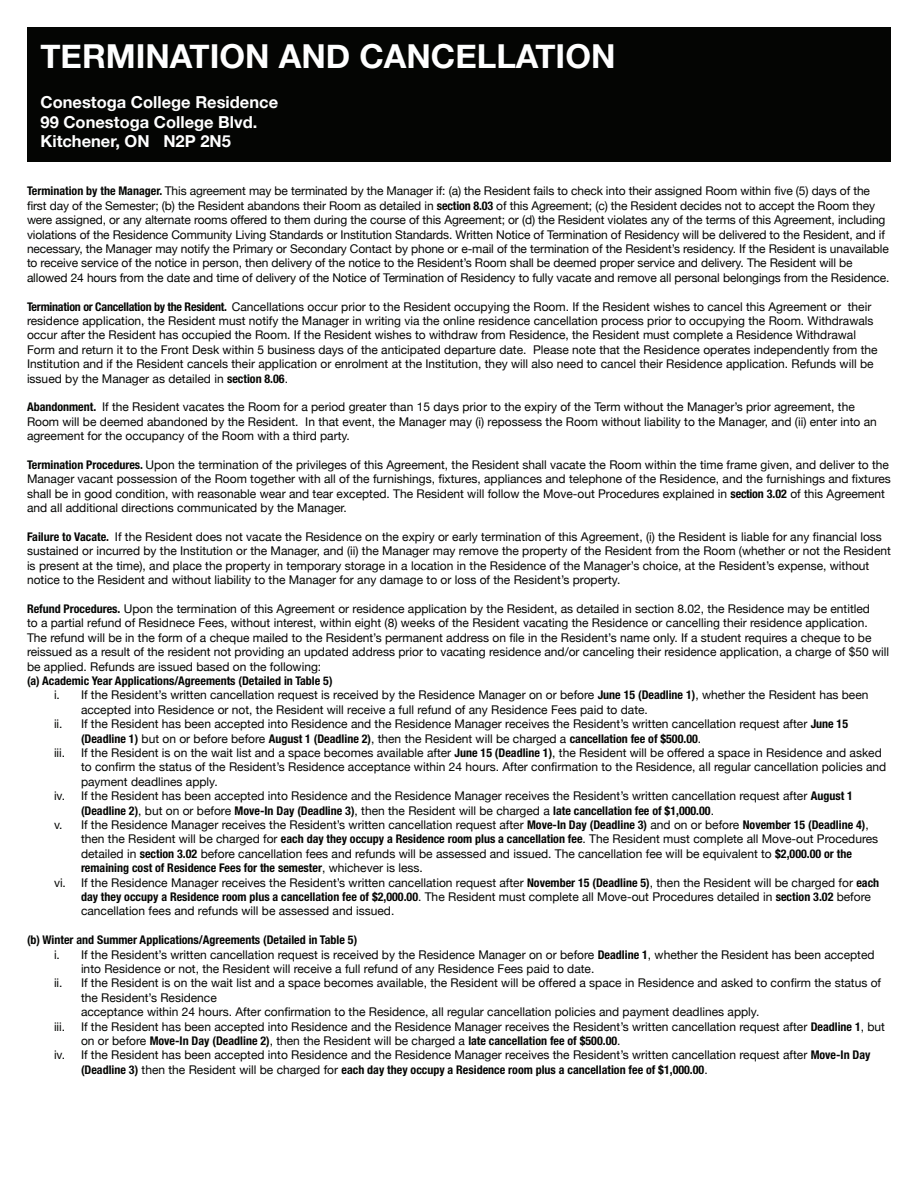
<style>
.page{position:relative;width:918px;height:1188px;background:#fff}
.page>*{position:absolute;margin:0;border:0;box-sizing:border-box;transform-origin:0 0}
.H1_-_Main_Document_H{font:700 33px "Helvetica Neue";color:#fff}
.P_-_Document_Address{font:700 16.5px "Helvetica Neue";color:#fff}
.P_-_Body_Text{font:12px/14.4px "Helvetica Neue";color:#040503}
.Termination___Cancel{font:12px/14.4px "Helvetica Neue";color:#040503}
.P_-_Body_Text-2{font:700 condensed 12px "Helvetica Neue";color:#040503}
.s1{font-weight:700;font-stretch:condensed}
</style>
<div class="page">
<div style="left:27px;top:27px;width:864px;height:135px;background:#040503"></div>
<h1 class="H1_-_Main_Document_H" style="left:40px;top:31px;width:577px">TERMINATION AND CANCELLATION</h1>
<p class="P_-_Document_Address" style="left:40px;top:89px;width:239px">Conestoga College Residence</p>
<p class="P_-_Document_Address" style="left:40px;top:109px;width:218px">99 Conestoga College Blvd.</p>
<p class="P_-_Document_Address" style="left:40px;top:129px;width:192px">Kitchener, ON N2P 2N5</p>
<p class="P_-_Body_Text" style="left:27px;top:184px;width:864px"><span class="s1">Termination by the Manager.</span> This agreement may be terminated by the Manager if: (a) the Resident fails to check into their assigned Room within five (5) days of the first day of the Semester; (b) the Resident abandons their Room as detailed in <span class="s1">section 8.03</span> of this Agreement; (c) the Resident decides not to accept the Room they were assigned, or any alternate rooms offered to them during the course of this Agreement; or (d) the Resident violates any of the terms of this Agreement, including violations of the Residence Community Living Standards or Institution Standards. Written Notice of Termination of Residency will be delivered to the Resident, and if necessary, the Manager may notify the Primary or Secondary Contact by phone or e-mail of the termination of the Resident’s residency. If the Resident is unavailable to receive service of the notice in person, then delivery of the notice to the Resident’s Room shall be deemed proper service and delivery. The Resident will be allowed 24 hours from the date and time of delivery of the Notice of Termination of Residency to fully vacate and remove all personal belongings from the Residence.</p>
<p class="P_-_Body_Text" style="left:27px;top:299px;width:852px"><span class="s1">Termination or Cancellation by the Resident.</span> Cancellations occur prior to the Resident occupying the Room. If the Resident wishes to cancel this Agreement or their residence application, the Resident must notify the Manager in writing via the online residence cancellation process prior to occupying the Room. Withdrawals occur after the Resident has occupied the Room. If the Resident wishes to withdraw from Residence, the Resident must complete a Residence Withdrawal Form and return it to the Front Desk within 5 business days of the anticipated departure date. Please note that the Residence operates independently from the Institution and if the Resident cancels their application or enrolment at the Institution, they will also need to cancel their Residence application. Refunds will be issued by the Manager as detailed in <span class="s1">section 8.06</span>.</p>
<p class="P_-_Body_Text" style="left:27px;top:400px;width:851px"><span class="s1">Abandonment.</span> If the Resident vacates the Room for a period greater than 15 days prior to the expiry of the Term without the Manager’s prior agreement, the<br>Room will be deemed abandoned by the Resident. In that event, the Manager may (i) repossess the Room without liability to the Manager, and (ii) enter into an agreement for the occupancy of the Room with a third party.</p>
<p class="P_-_Body_Text" style="left:27px;top:457px;width:865px"><span class="s1">Termination Procedures.</span> Upon the termination of the privileges of this Agreement, the Resident shall vacate the Room within the time frame given, and deliver to the Manager vacant possession of the Room together with all of the furnishings, fixtures, appliances and telephone of the Residence, and the furnishings and fixtures shall be in good condition, with reasonable wear and tear excepted. The Resident will follow the Move-out Procedures explained in <span class="s1">section 3.02</span> of this Agreement and all additional directions communicated by the Manager.</p>
<p class="P_-_Body_Text" style="left:27px;top:529px;width:866px"><span class="s1">Failure to Vacate.</span> If the Resident does not vacate the Residence on the expiry or early termination of this Agreement, (i) the Resident is liable for any financial loss sustained or incurred by the Institution or the Manager, and (ii) the Manager may remove the property of the Resident from the Room (whether or not the Resident is present at the time), and place the property in temporary storage in a location in the Residence of the Manager’s choice, at the Resident’s expense, without notice to the Resident and without liability to the Manager for any damage to or loss of the Resident’s property.</p>
<p class="P_-_Body_Text" style="left:27px;top:601px;width:864px"><span class="s1">Refund Procedures.</span> Upon the termination of this Agreement or residence application by the Resident, as detailed in section 8.02, the Residence may be entitled<br>to a partial refund of Residnece Fees, without interest, within eight (8) weeks of the Resident vacating the Residence or cancelling their residence application.<br>The refund will be in the form of a cheque mailed to the Resident’s permanent address on file in the Resident’s name only. If a student requires a cheque to be reissued as a result of the resident not providing an updated address prior to vacating residence and/or canceling their residence application, a charge of $50 will be applied. Refunds are issued based on the following:</p>
<p class="P_-_Body_Text-2" style="left:27px;top:671px;width:307px">(a) Academic Year Applications/Agreements (Detailed in Table 5)</p>
<p class="Termination___Cancel" style="left:81px;top:688px;width:789px;text-indent:-27px">i. If the Resident’s written cancellation request is received by the Residence Manager on or before <span class="s1">June 15 (Deadline 1)</span>, whether the Resident has been accepted into Residence or not, the Resident will receive a full refund of any Residence Fees paid to date.</p>
<p class="Termination___Cancel" style="left:81px;top:717px;width:769px;text-indent:-27px">ii. If the Resident has been accepted into Residence and the Residence Manager receives the Resident’s written cancellation request after <span class="s1">June 15 (Deadline 1)</span> but on or before before <span class="s1">August 1 (Deadline 2)</span>, then the Resident will be charged a <span class="s1">cancellation fee of $500.00</span>.</p>
<p class="Termination___Cancel" style="left:54px;top:745px;width:13px">iii.</p>
<p class="Termination___Cancel" style="left:81px;top:745px;width:807px">If the Resident is on the wait list and a space becomes available after <span class="s1">June 15 (Deadline 1)</span>, the Resident will be offered a space in Residence and asked to confirm the status of the Resident’s Residence acceptance within 24 hours. After confirmation to the Residence, all regular cancellation policies and payment deadlines apply.</p>
<p class="Termination___Cancel" style="left:81px;top:789px;width:773px;text-indent:-27px">iv. If the Resident has been accepted into Residence and the Residence Manager receives the Resident’s written cancellation request after <span class="s1">August 1 (Deadline 2)</span>, but on or before <span class="s1">Move-In Day (Deadline 3)</span>, then the Resident will be charged a <span class="s1">late cancellation fee of $1,000.00</span>.</p>
<p class="Termination___Cancel" style="left:81px;top:817px;width:799px;text-indent:-27px">v. If the Residence Manager receives the Resident’s written cancellation request after <span class="s1">Move-In Day (Deadline 3)</span> and on or before <span class="s1">November 15 (Deadline 4)</span>, then the Resident will be charged for <span class="s1">each day they occupy a Residence room plus a cancellation fee</span>. The Resident must complete all Move-out Procedures detailed in <span class="s1">section 3.02</span> before cancellation fees and refunds will be assessed and issued. The cancellation fee will be equivalent to <span class="s1">$2,000.00 or the remaining cost of Residence Fees for the semester</span>, whichever is less.</p>
<p class="Termination___Cancel" style="left:81px;top:875px;width:800px;text-indent:-27px">vi. If the Residence Manager receives the Resident’s written cancellation request after <span class="s1">November 15 (Deadline 5)</span>, then the Resident will be charged for <span class="s1">each day they occupy a Residence room plus a cancellation fee of $2,000.00</span>. The Resident must complete all Move-out Procedures detailed in <span class="s1">section 3.02</span> before cancellation fees and refunds will be assessed and issued.</p>
<p class="P_-_Body_Text-2" style="left:27px;top:930px;width:332px">(b) Winter and Summer Applications/Agreements (Detailed in Table 5)</p>
<p class="Termination___Cancel" style="left:81px;top:947px;width:795px;text-indent:-27px">i. If the Resident’s written cancellation request is received by the Residence Manager on or before <span class="s1">Deadline 1</span>, whether the Resident has been accepted into Residence or not, the Resident will receive a full refund of any Residence Fees paid to date.</p>
<p class="Termination___Cancel" style="left:81px;top:976px;width:802px;text-indent:-27px">ii. If the Resident is on the wait list and a space becomes available, the Resident will be offered a space in Residence and asked to confirm the status of the Resident’s Residence<br>acceptance within 24 hours. After confirmation to the Residence, all regular cancellation policies and payment deadlines apply.</p>
<p class="Termination___Cancel" style="left:54px;top:1019px;width:13px">iii.</p>
<p class="Termination___Cancel" style="left:81px;top:1019px;width:806px">If the Resident has been accepted into Residence and the Residence Manager receives the Resident’s written cancellation request after <span class="s1">Deadline 1</span>, but on or before <span class="s1">Move-In Day (Deadline 2)</span>, then the Resident will be charged a <span class="s1">late cancellation fee of $500.00</span>.</p>
<p class="Termination___Cancel" style="left:81px;top:1048px;width:791px;text-indent:-27px">iv. If the Resident has been accepted into Residence and the Residence Manager receives the Resident’s written cancellation request after <span class="s1">Move-In Day (Deadline 3)</span> then the Resident will be charged for <span class="s1">each day they occupy a Residence room plus a cancellation fee of $1,000.00</span>.</p>
</div>
